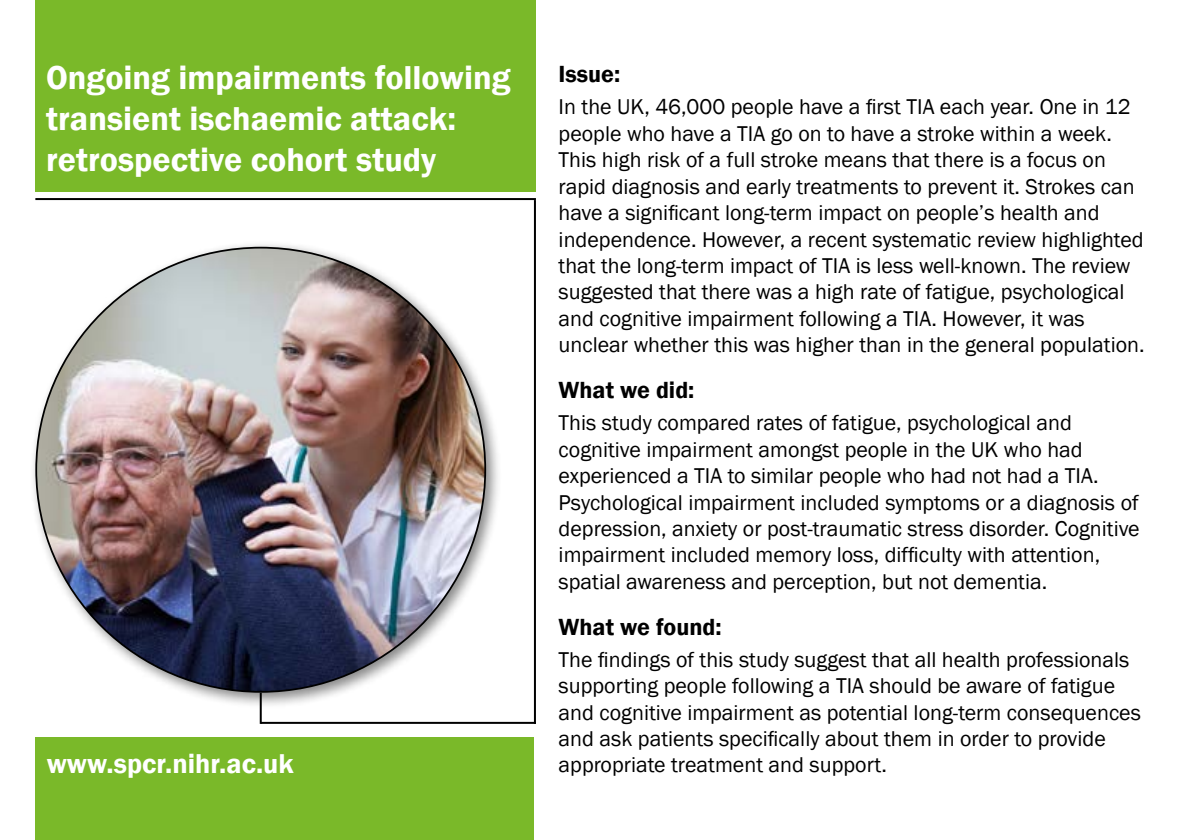
<style>
.page{position:relative;width:1191px;height:840px;background:#fff}
.page>*{position:absolute;margin:0;border:0;box-sizing:border-box;transform-origin:0 0}
.t1{font:600 34px/40.8px "Franklin Gothic";color:#fff}
.t2{font:600 28px "Franklin Gothic";color:#fff}
.t3{font:600 24px "Franklin Gothic";color:#000}
.t4{font:22px/26.4px "Franklin Gothic";color:#000}
</style>
<div class="page">
<hr style="left:261px;top:721px;width:275px;height:2px;background:#000">
<div style="left:35px;top:0;width:501px;height:192px;background:#7ab929"></div>
<hr style="left:35px;top:198px;width:501px;height:2px;background:#000">
<div style="left:29px;top:240px;width:473px;height:468px;background:#000;opacity:.47"></div>
<img style="left:36px;top:247px;width:449px;height:444px">
<hr style="left:534px;top:200px;width:2px;height:523px;background:#000">
<div style="left:35px;top:737px;width:499px;height:102px;background:#7ab929"></div>
<hr style="left:260px;top:692px;width:2px;height:31px;background:#000">
<h1 class="t1" style="left:46px;top:58px;width:466px">Ongoing impairments following transient ischaemic attack: retrospective cohort study</h1>
<p class="t3" style="left:558px;top:59px;width:63px">Issue:</p>
<p class="t4" style="left:558px;top:94px;width:587px">In the UK, 46,000 people have a first TIA each year. One in 12 people who have a TIA go on to have a stroke within a week.<br>This high risk of a full stroke means that there is a focus on rapid diagnosis and early treatments to prevent it. Strokes can have a significant long-term impact on people’s health and independence. However, a recent systematic review highlighted that the long-term impact of TIA is less well-known. The review suggested that there was a high rate of fatigue, psychological and cognitive impairment following a TIA. However, it was unclear whether this was higher than in the general population.</p>
<p class="t3" style="left:558px;top:375px;width:137px">What we did:</p>
<p class="t4" style="left:558px;top:410px;width:582px">This study compared rates of fatigue, psychological and cognitive impairment amongst people in the UK who had experienced a TIA to similar people who had not had a TIA.<br>Psychological impairment included symptoms or a diagnosis of depression, anxiety or post-traumatic stress disorder. Cognitive impairment included memory loss, difficulty with attention, spatial awareness and perception, but not dementia.</p>
<p class="t3" style="left:558px;top:611px;width:165px">What we found:</p>
<p class="t4" style="left:558px;top:646px;width:584px">The findings of this study suggest that all health professionals supporting people following a TIA should be aware of fatigue and cognitive impairment as potential long-term consequences and ask patients specifically about them in order to provide</p>
<p class="t2" style="left:47px;top:745px;width:248px">www.spcr.nihr.ac.uk</p>
<p class="t4" style="left:558px;top:752px;width:330px">appropriate treatment and support.</p>
</div>
